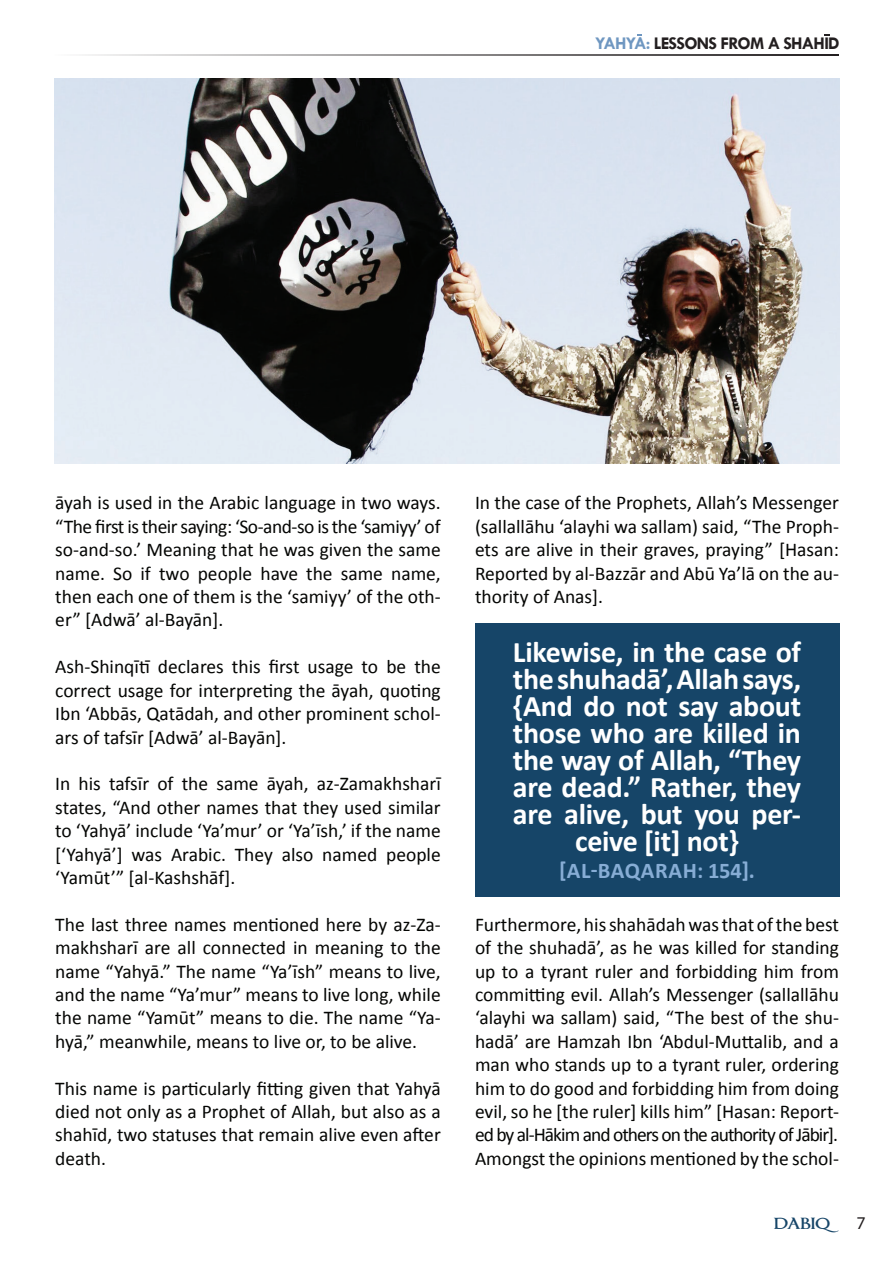
<style>
.page{position:relative;width:893px;height:1263px;background:#fff}
.page>*{position:absolute;margin:0;border:0;box-sizing:border-box;transform-origin:0 0}
.t1{font:700 30px/27px "Calibri";letter-spacing:-.01em;color:#fff;text-align:center}
.t2{font:700 22.5px "Calibri";letter-spacing:.03em;color:#87add5}
.t3{font:19.5px/23.4px "Calibri";color:#040503;text-align:justify}
.t4{font:700 19.5px "Imperator Small Caps";color:#164568}
.t5{font:700 18px "Tw Cen";letter-spacing:-.04em;color:#231f20}
.t6{font:18px "Myriad Pro";color:#231f20}
.s1{color:#6f97c1}
</style>
<div class="page">
<div style="left:475px;top:623px;width:365px;height:273px;background:#164568"></div>
<img style="left:55px;top:79px;width:785px;height:384px">
<hr style="left:54px;top:54px;width:785px;height:2px;background:#231f20">
<p class="t5" style="left:595px;top:32px;width:246px"><span class="s1">YAHYA:</span> LESSONS FROM A SHAHID</p>
<p class="t3" style="left:55px;top:491px;width:387px">āyah is used in the Arabic language in two ways. “The first is their saying: ‘So-and-so is the ‘samiyy’ of so-and-so.’ Meaning that he was given the same name. So if two people have the same name, then each one of them is the ‘samiyy’ of the oth&shy;er” [Adwā’ al-Bayān].</p>
<p class="t3" style="left:55px;top:655px;width:387px">Ash-Shinqītī declares this first usage to be the correct usage for interpreting the āyah, quoting Ibn ‘Abbās, Qatādah, and other prominent schol&shy;ars of tafsīr [Adwā’ al-Bayān].</p>
<p class="t3" style="left:55px;top:772px;width:387px">In his tafsīr of the same āyah, az-Zamakhsharī states, “And other names that they used similar to ‘Yahyā’ include ‘Ya’mur’ or ‘Ya’īsh,’ if the name [‘Yahyā’] was Arabic. They also named people ‘Yamūt’” [al-Kashshāf].</p>
<p class="t3" style="left:55px;top:913px;width:387px">The last three names mentioned here by az-Za&shy;makhsharī are all connected in meaning to the name “Yahyā.” The name “Ya’īsh” means to live, and the name “Ya’mur” means to live long, while the name “Yamūt” means to die. The name “Ya&shy;hyā,” meanwhile, means to live or, to be alive.</p>
<p class="t3" style="left:55px;top:1076px;width:387px">This name is particularly fitting given that Yahyā died not only as a Prophet of Allah, but also as a shahīd, two statuses that remain alive even after death.</p>
<p class="t3" style="left:475px;top:491px;width:365px">In the case of the Prophets, Allah’s Messenger (sallallāhu ‘alayhi wa sallam) said, “The Proph&shy;ets are alive in their graves, praying” [Hasan:<br>Reported by al-Bazzār and Abū Ya’lā on the au&shy;thority of Anas].</p>
<h1 class="t1" style="left:513px;top:638px;width:290px">Likewise, in the case of the shuhadā’, Allah says, {And do not say about those who are killed in the way of Allah, “They are dead.” Rather, they are alive, but you per&shy;ceive [it] not}</h1>
<p class="t2" style="left:559px;top:856px;width:197px">[AL-BAQARAH: 154].</p>
<p class="t3" style="left:475px;top:913px;width:365px">Furthermore, his shahādah was that of the best of the shuhadā’, as he was killed for standing up to a tyrant ruler and forbidding him from committing evil. Allah’s Messenger (sallallāhu ‘alayhi wa sallam) said, “The best of the shu&shy;hadā’ are Hamzah Ibn ‘Abdul-Muttalib, and a man who stands up to a tyrant ruler, ordering him to do good and forbidding him from doing evil, so he [the ruler] kills him” [Hasan: Report&shy;ed by al-Hākim and others on the authority of Jābir].<br>Amongst the opinions mentioned by the schol-</p>
<p class="t4" style="left:774px;top:1212px;width:58px">dabiq</p>
<p class="t6" style="left:856px;top:1211px;width:11px">7</p>
</div>
